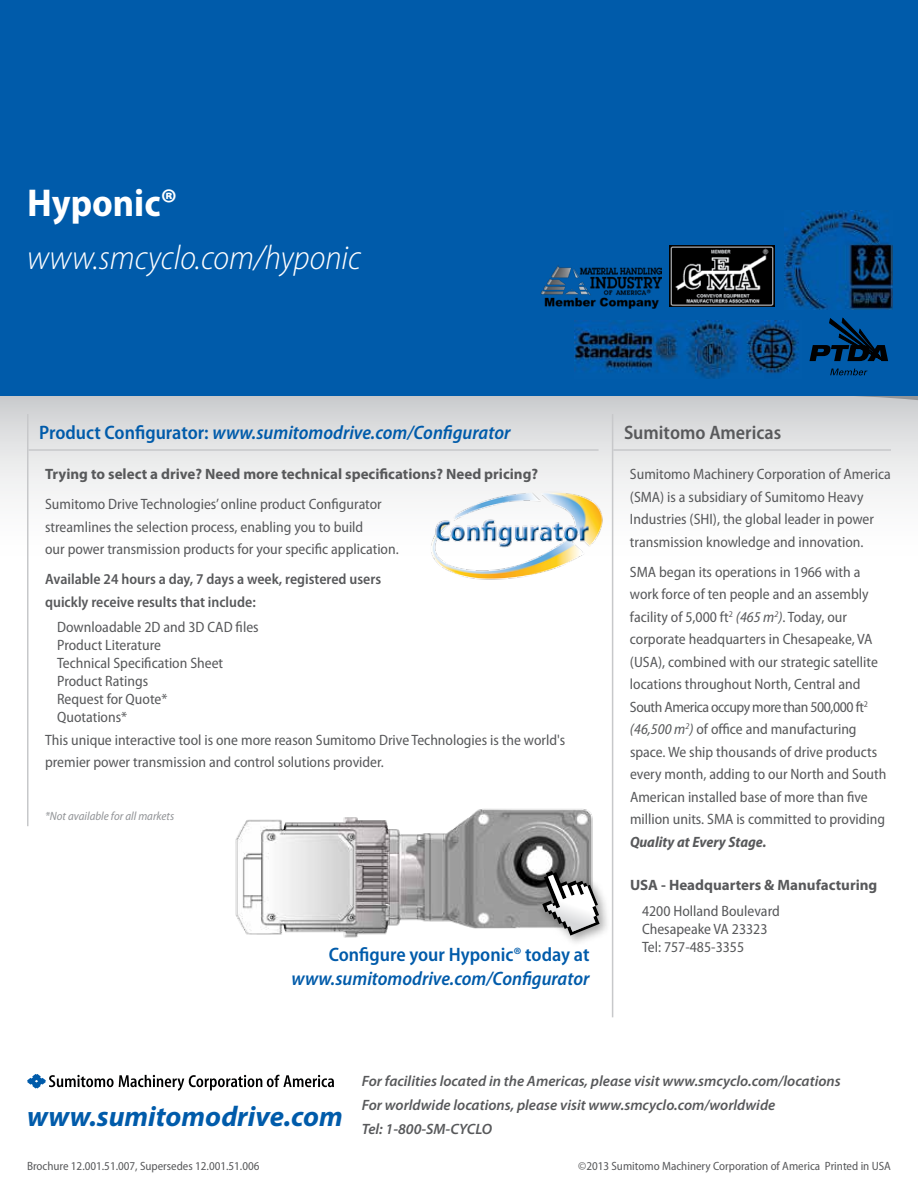
<style>
.page{position:relative;width:918px;height:1188px;background:#fff}
.page>*{position:absolute;margin:0;border:0;box-sizing:border-box;transform-origin:0 0}
.t1{font:700 semi-condensed 39px "Myriad Pro";color:#fff}
.t2{font:italic 300 semi-condensed 34.5px "Myriad Pro";color:#fff}
.t3{font:italic 700 28.5px "Myriad Pro";color:#005baa}
.t4{font:italic 600 semi-condensed 19.5px "Myriad Pro";color:#005baa}
.t5{font:600 semi-condensed 19.5px "Myriad Pro";color:#005baa}
.t6{font:600 semi-condensed 19.5px "Myriad Pro";color:#58595b}
.t7{font:semi-condensed 15px/22.5px "Myriad Pro";color:#58595b}
.t8{font:italic 600 15px/24px "Myriad Pro";color:#58595b}
.t9{font:700 15px "Myriad Pro";color:#58595b}
.t10{font:600 semi-condensed 15px/22.5px "Myriad Pro";color:#58595b}
.t11{font:italic 700 semi-condensed 15px "Myriad Pro";color:#58595b}
.t12{font:semi-condensed 12px "Myriad Pro";color:#58595b}
.t13{font:italic semi-condensed 12px "Myriad Pro";color:#939598}
.s1{font-style:normal}
.s2{font-style:italic}
</style>
<div class="page">
<svg style="left:0;top:395px;width:812px;height:257px"></svg>
<svg style="left:812px;top:395px;width:106px;height:101px"></svg>
<div style="left:0;top:0;width:918px;height:395px;background:#005baa"></div>
<hr style="left:613px;top:449px;width:278px;height:2px;background:#c7c8ca">
<hr style="left:27px;top:414px;width:1px;height:412px;background:#c7c8ca">
<hr style="left:28px;top:449px;width:571px;height:2px;background:#c7c8ca">
<svg style="left:27px;top:1074px;width:307px;height:17px"></svg>
<img style="left:0;top:611px;width:1px;height:165px">
<img style="left:430px;top:481px;width:175px;height:105px">
<img style="left:235px;top:767px;width:379px;height:199px">
<img style="left:533px;top:861px;width:81px;height:89px">
<svg style="left:542px;top:871px;width:58px;height:65px"></svg>
<hr style="left:612px;top:414px;width:1px;height:603px;background:#c7c8ca">
<img style="left:574px;top:320px;width:225px;height:58px">
<img style="left:784px;top:211px;width:108px;height:98px">
<svg style="left:810px;top:318px;width:78px;height:44px"></svg>
<svg style="left:830px;top:369px;width:37px;height:6px"></svg>
<img style="left:669px;top:245px;width:105px;height:62px">
<img style="left:540px;top:265px;width:121px;height:44px">
<h1 class="t1" style="left:27px;top:181px;width:152px">Hyponic®</h1>
<h2 class="t2" style="left:27px;top:239px;width:336px">www.smcyclo.com/hyponic</h2>
<h3 class="t4" style="left:39px;top:422px;width:473px"><span class="s1">Product Configurator:</span> www.sumitomodrive.com/Configurator</h3>
<h3 class="t6" style="left:624px;top:422px;width:159px">Sumitomo Americas</h3>
<p class="t9" style="left:45px;top:464px;width:495px">Trying to select a drive? Need more technical specifications? Need pricing?</p>
<p class="t7" style="left:45px;top:493px;width:355px">Sumitomo Drive Technologies’ online product Configurator streamlines the selection process, enabling you to build<br>our power transmission products for your specific application.</p>
<p class="t10" style="left:45px;top:568px;width:337px">Available 24 hours a day, 7 days a week, registered users quickly receive results that include:</p>
<p class="t7" style="left:57px;top:619px;width:203px;line-height:18px">Downloadable 2D and 3D CAD files<br>Product Literature<br>Technical Specification Sheet<br>Product Ratings<br>Request for Quote*<br>Quotations*</p>
<p class="t7" style="left:45px;top:729px;width:522px">This unique interactive tool is one more reason Sumitomo Drive Technologies is the world's premier power transmission and control solutions provider.</p>
<p class="t7" style="left:630px;top:463px;width:262px">Sumitomo Machinery Corporation of America (SMA) is a subsidiary of Sumitomo Heavy Industries (SHI), the global leader in power transmission knowledge and innovation.</p>
<p class="t7" style="left:630px;top:561px;width:258px">SMA began its operations in 1966 with a work force of ten people and an assembly facility of 5,000 ft<sup>2</sup> <span class="s2">(465 m</span><sup>2</sup><span class="s2">)</span>. Today, our corporate headquarters in Chesapeake, VA (USA), combined with our strategic satellite locations throughout North, Central and South America occupy more than 500,000 ft<sup>2 </sup><span class="s2">(46,500 m</span><sup>2</sup><span class="s2">)</span> of office and manufacturing space. We ship thousands of drive products every month, adding to our North and South American installed base of more than five million units. SMA is committed to providing</p>
<p class="t11" style="left:630px;top:834px;width:138px">Quality at Every Stage.</p>
<p class="t9" style="left:630px;top:875px;width:249px">USA - Headquarters &amp; Manufacturing</p>
<p class="t7" style="left:642px;top:902px;width:139px;line-height:18px">4200 Holland Boulevard<br>Chesapeake VA 23323<br>Tel: 757-485-3355</p>
<p class="t13" style="left:45px;top:809px;width:131px">*Not available for all markets</p>
<h3 class="t5" style="left:329px;top:944px;width:262px">Configure your Hyponic® today at</h3>
<h3 class="t4" style="left:292px;top:968px;width:299px">www.sumitomodrive.com/Configurator</h3>
<h3 class="t3" style="left:27px;top:1098px;width:317px">www.sumitomodrive.com</h3>
<p class="t12" style="left:27px;top:1159px;width:234px">Brochure 12.001.51.007, Supersedes 12.001.51.006</p>
<p class="t8" style="left:362px;top:1068px;width:481px">For facilities located in the Americas, please visit www.smcyclo.com/locations<br>For worldwide locations, please visit www.smcyclo.com/worldwide<br>Tel: 1-800-SM-CYCLO</p>
<p class="t12" style="left:578px;top:1159px;width:314px">©2013 Sumitomo Machinery Corporation of America Printed in USA</p>
</div>
